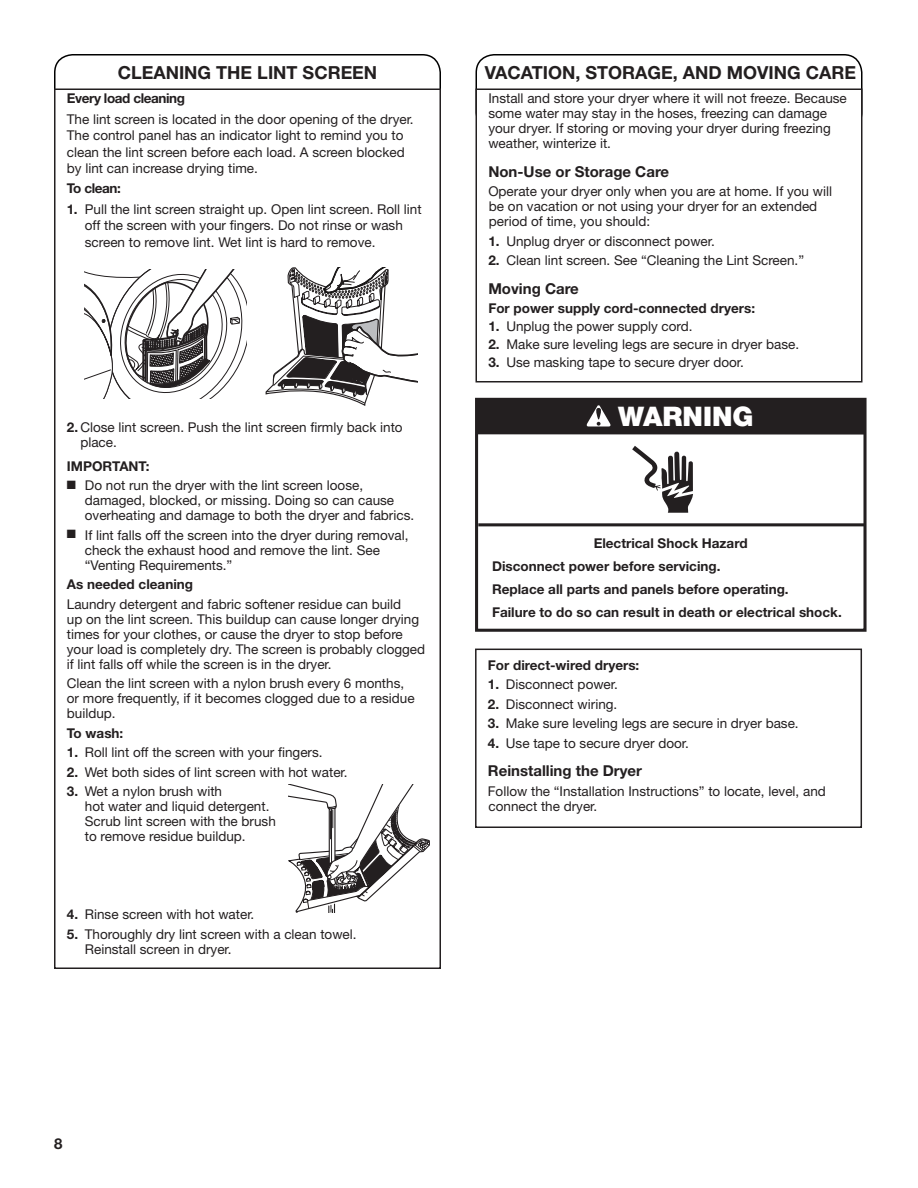
<style>
.page{position:relative;width:918px;height:1188px;background:#fff}
.page>*{position:absolute;margin:0;border:0;box-sizing:border-box;transform-origin:0 0}
.t1{font:900 27px "Helvetica Neue LT Std";color:#fff}
.t2{font:700 18px "Helvetica Neue LT Std";color:#231f20}
.t3{font:700 15px "Helvetica Neue LT Std";color:#231f20}
.t4{font:13.5px/15px "Helvetica Neue LT Std";color:#231f20}
.t5{font:700 13.5px/23.2px "Helvetica Neue LT Std";color:#231f20}
.t6{font:700 13.5px "Helvetica Neue LT Std";letter-spacing:-.03em;color:#231f20}
.s1{font-weight:700}
</style>
<div class="page">
<div style="left:54px;top:54px;width:387px;height:77px;border:2px solid #000;border-radius:18px"></div>
<div style="left:55px;top:89px;width:385px;height:879px;background:#fff"></div>
<div style="left:54px;top:88px;width:387px;height:881px;border:2px solid #231f20"></div>
<svg style="left:288px;top:785px;width:141px;height:128px"></svg>
<svg style="left:85px;top:269px;width:162px;height:130px"></svg>
<svg style="left:265px;top:267px;width:152px;height:139px"></svg>
<div style="left:476px;top:54px;width:386px;height:77px;border:2px solid #000;border-radius:18px"></div>
<div style="left:476px;top:89px;width:386px;height:293px;background:#fff"></div>
<div style="left:476px;top:88px;width:386px;height:294px;border:2px solid #231f20"></div>
<div style="left:475px;top:649px;width:387px;height:179px;border:2px solid #231f20"></div>
<div style="left:475px;top:398px;width:392px;height:234px;border:3px solid #231f20"></div>
<hr style="left:478px;top:523px;width:387px;height:3px;background:#231f20">
<div style="left:477px;top:398px;width:388px;height:37px;background:#231f20"></div>
<svg style="left:586px;top:405px;width:25px;height:21px"></svg>
<svg style="left:632px;top:446px;width:61px;height:67px"></svg>
<h2 class="t2" style="left:118px;top:61px;width:261px">CLEANING THE LINT SCREEN</h2>
<p class="t6" style="left:67px;top:90px;width:120px">Every load cleaning</p>
<p class="t4" style="left:67px;top:111px;width:348px;line-height:16.2px">The lint screen is located in the door opening of the dryer.<br>The control panel has an indicator light to remind you to clean the lint screen before each load. A screen blocked by lint can increase drying time.</p>
<p class="t5" style="left:67px;top:177px;width:55px">To clean:</p>
<p class="t4" style="left:85px;top:201px;width:338px;line-height:16.2px;text-indent:-18px"><span class="s1">1.</span> Pull the lint screen straight up. Open lint screen. Roll lint off the screen with your fingers. Do not rinse or wash screen to remove lint. Wet lint is hard to remove.</p>
<p class="t4" style="left:80px;top:419px;width:324px;text-indent:-14px"><span class="s1">2.</span> Close lint screen. Push the lint screen firmly back into place.</p>
<p class="t5" style="left:67px;top:454px;width:84px">IMPORTANT:</p>
<p class="t4" style="left:85px;top:478px;width:331px;text-indent:-18px">■ Do not run the dryer with the lint screen loose, damaged, blocked, or missing. Doing so can cause overheating and damage to both the dryer and fabrics.</p>
<p class="t4" style="left:85px;top:527px;width:325px;text-indent:-18px">■ If lint falls off the screen into the dryer during removal, check the exhaust hood and remove the lint. See “Venting Requirements.”</p>
<p class="t5" style="left:67px;top:572px;width:128px">As needed cleaning</p>
<p class="t4" style="left:67px;top:596px;width:360px">Laundry detergent and fabric softener residue can build<br>up on the lint screen. This buildup can cause longer drying times for your clothes, or cause the dryer to stop before your load is completely dry. The screen is probably clogged if lint falls off while the screen is in the dryer.</p>
<p class="t4" style="left:67px;top:676px;width:349px">Clean the lint screen with a nylon brush every 6 months, or more frequently, if it becomes clogged due to a residue buildup.</p>
<p class="t5" style="left:67px;top:721px;width:58px">To wash:</p>
<p class="t4" style="left:67px;top:745px;width:257px"><span class="s1">1.</span> Roll lint off the screen with your fingers.</p>
<p class="t4" style="left:67px;top:764px;width:282px"><span class="s1">2.</span> Wet both sides of lint screen with hot water.</p>
<p class="t4" style="left:85px;top:784px;width:193px;text-indent:-18px"><span class="s1">3.</span> Wet a nylon brush with<br>hot water and liquid detergent.<br>Scrub lint screen with the brush to remove residue buildup.</p>
<p class="t4" style="left:67px;top:907px;width:189px"><span class="s1">4.</span> Rinse screen with hot water.</p>
<p class="t4" style="left:85px;top:926px;width:273px;text-indent:-18px"><span class="s1">5.</span> Thoroughly dry lint screen with a clean towel.<br>Reinstall screen in dryer.</p>
<h2 class="t2" style="left:485px;top:61px;width:373px">VACATION, STORAGE, AND MOVING CARE</h2>
<p class="t4" style="left:488px;top:91px;width:360px">Install and store your dryer where it will not freeze. Because some water may stay in the hoses, freezing can damage your dryer. If storing or moving your dryer during freezing weather, winterize it.</p>
<p class="t3" style="left:488px;top:162px;width:182px">Non-Use or Storage Care</p>
<p class="t4" style="left:488px;top:184px;width:345px">Operate your dryer only when you are at home. If you will be on vacation or not using your dryer for an extended period of time, you should:</p>
<p class="t4" style="left:488px;top:234px;width:228px"><span class="s1">1.</span> Unplug dryer or disconnect power.</p>
<p class="t4" style="left:488px;top:253px;width:317px"><span class="s1">2.</span> Clean lint screen. See “Cleaning the Lint Screen.”</p>
<p class="t3" style="left:488px;top:279px;width:92px">Moving Care</p>
<p class="t5" style="left:488px;top:297px;width:268px">For power supply cord-connected dryers:</p>
<p class="t4" style="left:488px;top:319px;width:206px"><span class="s1">1.</span> Unplug the power supply cord.</p>
<p class="t4" style="left:488px;top:337px;width:312px"><span class="s1">2.</span> Make sure leveling legs are secure in dryer base.</p>
<p class="t4" style="left:488px;top:355px;width:257px"><span class="s1">3.</span> Use masking tape to secure dryer door.</p>
<h1 class="t1" style="left:618px;top:401px;width:137px">WARNING</h1>
<p class="t5" style="left:492px;top:531px;width:351px;text-indent:102px">Electrical Shock Hazard<br>Disconnect power before servicing.<br>Replace all parts and panels before operating.<br>Failure to do so can result in death or electrical shock.</p>
<p class="t5" style="left:488px;top:653px;width:153px">For direct-wired dryers:</p>
<p class="t4" style="left:488px;top:677px;width:132px"><span class="s1">1.</span> Disconnect power.</p>
<p class="t4" style="left:488px;top:696px;width:131px"><span class="s1">2.</span> Disconnect wiring.</p>
<p class="t4" style="left:488px;top:716px;width:312px"><span class="s1">3.</span> Make sure leveling legs are secure in dryer base.</p>
<p class="t4" style="left:488px;top:735px;width:203px"><span class="s1">4.</span> Use tape to secure dryer door.</p>
<p class="t3" style="left:488px;top:761px;width:156px">Reinstalling the Dryer</p>
<p class="t4" style="left:488px;top:783px;width:340px">Follow the “Installation Instructions” to locate, level, and connect the dryer.</p>
<p class="t3" style="left:54px;top:1135px;width:10px">8</p>
</div>
